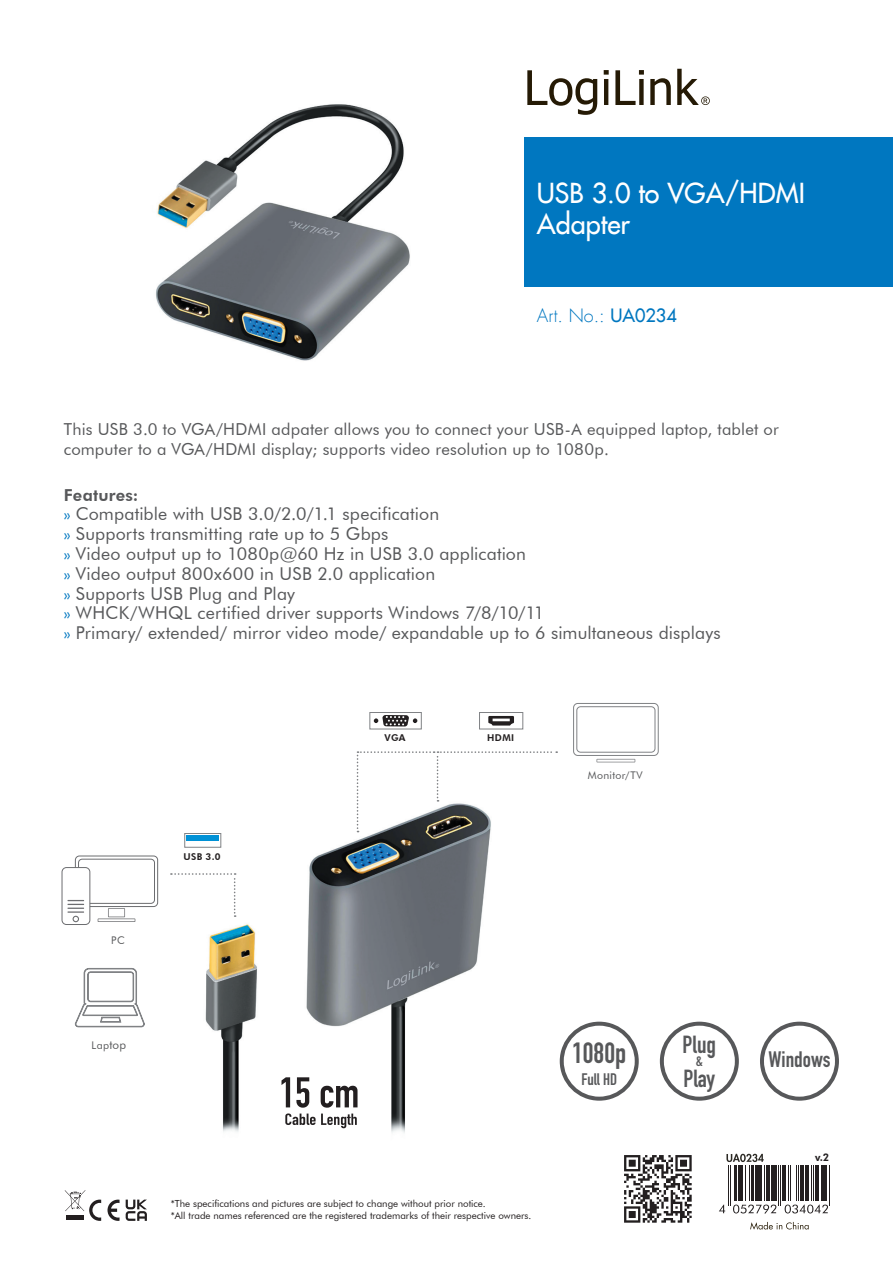
<style>
.page{position:relative;width:893px;height:1263px;background:#fff}
.page>*{position:absolute;margin:0;border:0;box-sizing:border-box;transform-origin:0 0}
.t1{font:700 28.8px "DIN Condensed";color:#57585a}
.t2{font:27px/31.8px "Futura LT";color:#fff}
.t3{font:700 24.3px/33.9px "DIN Condensed";color:#57585a}
.t4{font:700 22.05px "DIN Condensed";color:#57585a}
.t5{font:300 18px "Futura LT";color:#0077c0}
.t6{font:17.7px/19.8px "Futura BT";letter-spacing:.01em;color:#57585a}
.t7{font:16.5px/19.8px "Futura BT";letter-spacing:.01em;color:#57585a}
.t8{font:800 16.5px "Futura BT";letter-spacing:.015em;color:#57585a}
.t9{font:700 16.5px "DIN Condensed";color:#57585a}
.t10{font:700 15px "DIN Condensed";color:#57585a}
.t11{font:10.5px "Futura BT";letter-spacing:.03em;color:#57585a}
.t12{font:800 10.5px "Futura BT";color:#231f20}
.t13{font:9.75px/11.7px "Futura BT";color:#231f20}
.t14{font:800 9.45px "Futura BT";letter-spacing:.045em;color:#231f20}
.s1{font-weight:400}
.s2{font-size:16.5px;color:#0077c0}
.s3{font-size:11.7px}
</style>
<div class="page">
<svg style="left:527px;top:69px;width:183px;height:46px"></svg>
<svg style="left:65px;top:1190px;width:36px;height:31px"></svg>
<svg style="left:108px;top:1199px;width:12px;height:22px"></svg>
<svg style="left:126px;top:1199px;width:21px;height:22px"></svg>
<img style="left:185px;top:793px;width:306px;height:340px">
<div style="left:524px;top:137px;width:369px;height:150px;background:#0077c0"></div>
<svg style="left:660px;top:1022px;width:79px;height:79px"></svg>
<svg style="left:760px;top:1022px;width:79px;height:79px"></svg>
<svg style="left:560px;top:1022px;width:79px;height:79px"></svg>
<svg style="left:573px;top:703px;width:86px;height:53px"></svg>
<hr style="left:596px;top:759px;width:39px;height:3px;background:#808285">
<svg style="left:281px;top:1077px;width:77px;height:51px"></svg>
<svg style="left:75px;top:968px;width:70px;height:59px"></svg>
<div style="left:78px;top:859px;width:77px;height:45px;border:1px solid #6c6d70;border-radius:4px"></div>
<svg style="left:98px;top:918px;width:37px;height:4px"></svg>
<svg style="left:108px;top:908px;width:17px;height:9px"></svg>
<div style="left:75px;top:856px;width:83px;height:51px;border:1px solid #6c6d70;border-radius:4px"></div>
<div style="left:62px;top:867px;width:28px;height:57px;background:#fff;border-radius:4px"></div>
<div style="left:62px;top:867px;width:28px;height:58px;border:1px solid #6c6d70;border-radius:4px"></div>
<svg style="left:67px;top:900px;width:17px;height:22px"></svg>
<div style="left:185px;top:833px;width:36px;height:14px;border:1px solid #808285"></div>
<div style="left:187px;top:835px;width:32px;height:5px;background:#0091d6"></div>
<svg style="left:171px;top:873px;width:65px;height:44px"></svg>
<div style="left:479px;top:712px;width:44px;height:17px;border:1px solid #808285"></div>
<svg style="left:488px;top:716px;width:26px;height:9px"></svg>
<div style="left:493px;top:718px;width:17px;height:3px;border:2px solid #fff"></div>
<img style="left:156px;top:104px;width:254px;height:257px">
<svg style="left:357px;top:751px;width:200px;height:81px"></svg>
<div style="left:370px;top:712px;width:51px;height:17px;border:1px solid #808285"></div>
<svg style="left:374px;top:715px;width:43px;height:11px"></svg>
<svg style="left:750px;top:1222px;width:59px;height:7px"></svg>
<svg style="left:624px;top:1155px;width:68px;height:68px"></svg>
<svg style="left:726px;top:1154px;width:38px;height:8px"></svg>
<svg style="left:733px;top:1204px;width:43px;height:10px"></svg>
<svg style="left:785px;top:1204px;width:43px;height:9px"></svg>
<svg style="left:719px;top:1204px;width:6px;height:9px"></svg>
<hr style="left:728px;top:1165px;width:1px;height:40px;background:#231f20">
<hr style="left:730px;top:1165px;width:1px;height:40px;background:#231f20">
<hr style="left:734px;top:1165px;width:2px;height:35px;background:#231f20">
<hr style="left:738px;top:1165px;width:1px;height:35px;background:#231f20">
<hr style="left:740px;top:1165px;width:3px;height:35px;background:#231f20">
<hr style="left:745px;top:1165px;width:1px;height:35px;background:#231f20">
<hr style="left:749px;top:1165px;width:1px;height:35px;background:#231f20">
<hr style="left:752px;top:1165px;width:2px;height:35px;background:#231f20">
<hr style="left:755px;top:1165px;width:3px;height:35px;background:#231f20">
<hr style="left:759px;top:1165px;width:3px;height:35px;background:#231f20">
<hr style="left:764px;top:1165px;width:1px;height:35px;background:#231f20">
<hr style="left:766px;top:1165px;width:3px;height:35px;background:#231f20">
<hr style="left:772px;top:1165px;width:2px;height:35px;background:#231f20">
<hr style="left:775px;top:1165px;width:2px;height:35px;background:#231f20">
<hr style="left:778px;top:1165px;width:1px;height:40px;background:#231f20">
<hr style="left:780px;top:1165px;width:1px;height:40px;background:#231f20">
<hr style="left:783px;top:1165px;width:3px;height:35px;background:#231f20">
<hr style="left:788px;top:1165px;width:1px;height:35px;background:#231f20">
<hr style="left:790px;top:1165px;width:1px;height:35px;background:#231f20">
<hr style="left:796px;top:1165px;width:1px;height:35px;background:#231f20">
<hr style="left:798px;top:1165px;width:1px;height:35px;background:#231f20">
<hr style="left:800px;top:1165px;width:3px;height:35px;background:#231f20">
<hr style="left:806px;top:1165px;width:3px;height:35px;background:#231f20">
<hr style="left:811px;top:1165px;width:1px;height:35px;background:#231f20">
<hr style="left:813px;top:1165px;width:1px;height:35px;background:#231f20">
<hr style="left:815px;top:1165px;width:4px;height:35px;background:#231f20">
<hr style="left:821px;top:1165px;width:2px;height:35px;background:#231f20">
<hr style="left:824px;top:1165px;width:2px;height:35px;background:#231f20">
<hr style="left:829px;top:1165px;width:1px;height:40px;background:#231f20">
<h2 class="t2" style="left:537px;top:177px;width:270px">USB 3.0 to VGA/HDMI<br>Adapter</h2>
<p class="t5" style="left:537px;top:305px;width:141px">Art. No.: <span class="s1">UA0234</span></p>
<p class="t7" style="left:64px;top:419px;width:717px">This USB 3.0 to VGA/HDMI adpater allows you to connect your USB-A equipped laptop, tablet or computer to a VGA/HDMI display; supports video resolution up to 1080p.</p>
<p class="t8" style="left:64px;top:485px;width:76px">Features:</p>
<p class="t6" style="left:64px;top:504px;width:658px"><span class="s2">»</span> Compatible with USB 3.0/2.0/1.1 specification<br><span class="s2">»</span> Supports transmitting rate up to 5 Gbps<br><span class="s2">»</span> Video output up to 1080p@60 Hz in USB 3.0 application<br><span class="s2">»</span> Video output 800x600 in USB 2.0 application<br><span class="s2">»</span> Supports USB Plug and Play<br><span class="s2">»</span> WHCK/WHQL certified driver supports Windows 7/8/10/11<br><span class="s2">»</span> Primary/ extended/ mirror video mode/ expandable up to 6 simultaneous displays</p>
<p class="t11" style="left:111px;top:934px;width:15px">PC</p>
<p class="t11" style="left:92px;top:1039px;width:36px">Lap<span class="s3">top</span></p>
<p class="t14" style="left:184px;top:851px;width:39px">USB 3.0</p>
<p class="t14" style="left:385px;top:731px;width:22px">VGA</p>
<p class="t14" style="left:487px;top:731px;width:29px">HDMI</p>
<p class="t11" style="left:588px;top:768px;width:56px">Monitor/TV</p>
<p class="t13" style="left:171px;top:1198px;width:362px">*The specifications and pictures are subject to change without prior notice.<br>*All trade names referenced are the registered trademarks of their respective owners.</p>
<h3 class="t3" style="left:683px;top:1027px;width:35px">Plug<br>Play</h3>
<h1 class="t1" style="left:572px;top:1034px;width:56px">1080p</h1>
<p class="t4" style="left:768px;top:1044px;width:63px">Windows</p>
<p class="t9" style="left:581px;top:1068px;width:37px">Full HD</p>
<p class="t10" style="left:696px;top:1051px;width:9px">&amp;</p>
<p class="t12" style="left:815px;top:1150px;width:16px">v.2</p>
</div>
